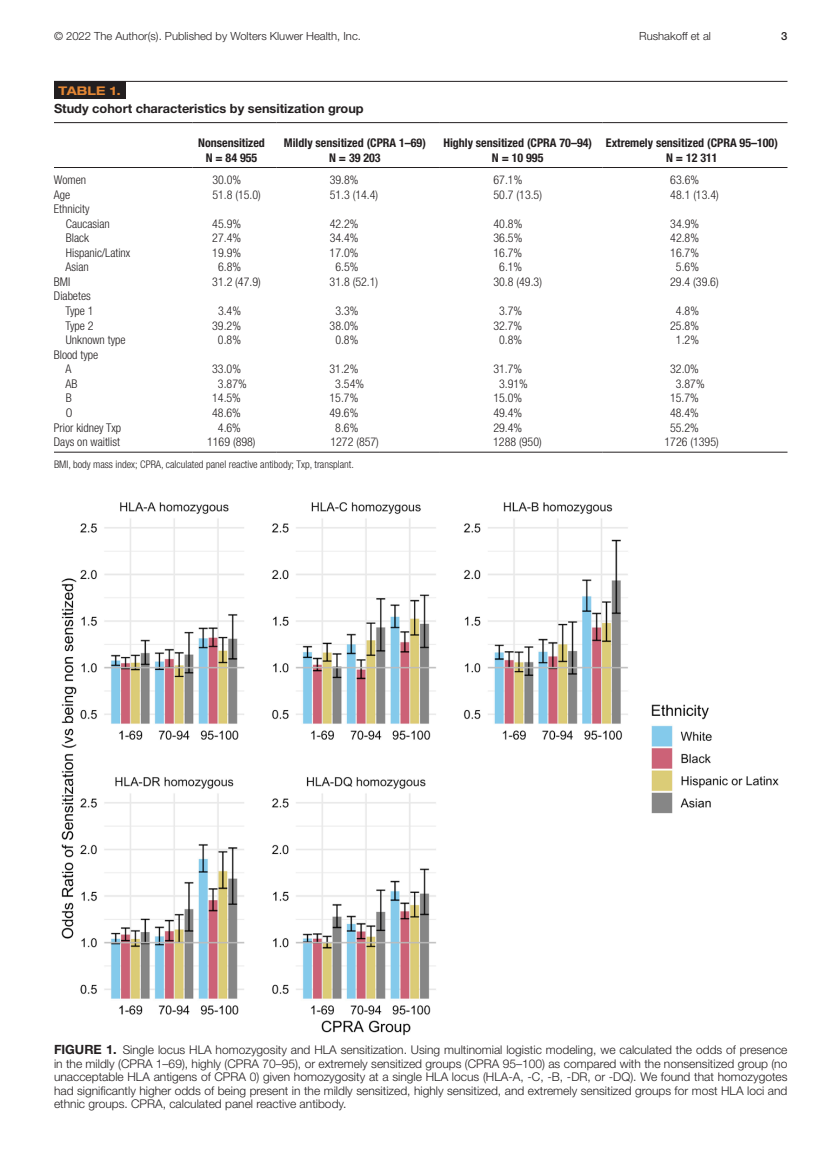
<style>
.page{position:relative;width:837px;height:1161px;background:#fff}
.page>*{position:absolute;margin:0;border:0;box-sizing:border-box;transform-origin:0 0}
.t1{font:700 12.75px "Helvetica Neue LT Std";color:#231f20}
.t2{font:300 12px/13.5px "Helvetica Neue LT Std";color:#231f20;text-align:justify}
.t3{font:300 condensed 12px/14.5px "Helvetica Neue LT Std";color:#231f20}
.t4{font:700 condensed 12px/15px "Helvetica Neue LT Std";color:#231f20;text-align:center}
.t5{font:700 expanded 12px "Helvetica Neue LT Std";color:#e38634}
.t6{font:300 11.25px "Helvetica Neue LT Std";color:#231f20}
.t7{font:500 11.25px "Helvetica Neue LT Std";color:#231f20}
.t8{font:300 condensed 10.5px "Helvetica Neue LT Std";color:#231f20}
.s1{font-weight:700;font-size:12.75px}
</style>
<div class="page">
<hr style="left:54px;top:122px;width:138px;height:1px;background:#231f20">
<hr style="left:54px;top:167px;width:138px;height:1px;background:#231f20">
<hr style="left:54px;top:452px;width:138px;height:1px;background:#231f20">
<hr style="left:192px;top:452px;width:85px;height:1px;background:#231f20">
<hr style="left:277px;top:452px;width:162px;height:1px;background:#231f20">
<hr style="left:439px;top:452px;width:163px;height:1px;background:#231f20">
<hr style="left:602px;top:452px;width:186px;height:1px;background:#231f20">
<hr style="left:192px;top:122px;width:85px;height:1px;background:#231f20">
<hr style="left:192px;top:167px;width:85px;height:1px;background:#231f20">
<hr style="left:277px;top:122px;width:162px;height:1px;background:#231f20">
<hr style="left:277px;top:167px;width:162px;height:1px;background:#231f20">
<hr style="left:439px;top:122px;width:163px;height:1px;background:#231f20">
<hr style="left:439px;top:167px;width:163px;height:1px;background:#231f20">
<hr style="left:602px;top:122px;width:186px;height:1px;background:#231f20">
<hr style="left:602px;top:167px;width:186px;height:1px;background:#231f20">
<div style="left:54px;top:81px;width:71px;height:18px;background:#231f20"></div>
<hr style="left:54px;top:81px;width:734px;height:1px;background:#231f20">
<img style="left:61px;top:502px;width:718px;height:534px">
<p class="t6" style="left:54px;top:29px;width:309px">© 2022 The Author(s). Published by Wolters Kluwer Health, Inc.</p>
<p class="t6" style="left:639px;top:29px;width:73px">Rushakoff et al</p>
<p class="t7" style="left:781px;top:29px;width:8px">3</p>
<p class="t5" style="left:58px;top:83px;width:64px">TABLE 1.</p>
<p class="t1" style="left:54px;top:101px;width:311px">Study cohort characteristics by sensitization group</p>
<p class="t4" style="left:198px;top:135px;width:68px">Nonsensitized<br>N = 84 955</p>
<p class="t4" style="left:284px;top:135px;width:144px">Mildly sensitized (CPRA 1–69)<br>N = 39 203</p>
<p class="t4" style="left:443px;top:135px;width:150px">Highly sensitized (CPRA 70–94)<br>N = 10 995</p>
<p class="t4" style="left:606px;top:135px;width:174px">Extremely sensitized (CPRA 95–100)<br>N = 12 311</p>
<p class="t3" style="left:54px;top:172px;width:34px">Women</p>
<p class="t3" style="left:212px;top:172px;width:30px">30.0%</p>
<p class="t3" style="left:330px;top:172px;width:30px">39.8%</p>
<p class="t3" style="left:494px;top:172px;width:30px">67.1%</p>
<p class="t3" style="left:670px;top:172px;width:30px">63.6%</p>
<p class="t3" style="left:54px;top:187px;width:18px">Age</p>
<p class="t3" style="left:212px;top:187px;width:50px">51.8 (15.0)</p>
<p class="t3" style="left:330px;top:187px;width:50px">51.3 (14.4)</p>
<p class="t3" style="left:494px;top:187px;width:50px">50.7 (13.5)</p>
<p class="t3" style="left:670px;top:187px;width:50px">48.1 (13.4)</p>
<p class="t3" style="left:66px;top:201px;width:45px;text-indent:-12px">Ethnicity<br>Caucasian</p>
<p class="t3" style="left:212px;top:216px;width:30px">45.9%</p>
<p class="t3" style="left:330px;top:216px;width:30px">42.2%</p>
<p class="t3" style="left:494px;top:216px;width:30px">40.8%</p>
<p class="t3" style="left:670px;top:216px;width:30px">34.9%</p>
<p class="t3" style="left:66px;top:231px;width:25px">Black</p>
<p class="t3" style="left:212px;top:231px;width:30px">27.4%</p>
<p class="t3" style="left:330px;top:231px;width:30px">34.4%</p>
<p class="t3" style="left:494px;top:231px;width:30px">36.5%</p>
<p class="t3" style="left:670px;top:231px;width:30px">42.8%</p>
<p class="t3" style="left:66px;top:245px;width:66px">Hispanic/Latinx</p>
<p class="t3" style="left:212px;top:245px;width:30px">19.9%</p>
<p class="t3" style="left:330px;top:245px;width:30px">17.0%</p>
<p class="t3" style="left:494px;top:245px;width:30px">16.7%</p>
<p class="t3" style="left:670px;top:245px;width:30px">16.7%</p>
<p class="t3" style="left:65px;top:260px;width:25px">Asian</p>
<p class="t3" style="left:218px;top:260px;width:25px">6.8%</p>
<p class="t3" style="left:335px;top:260px;width:25px">6.5%</p>
<p class="t3" style="left:499px;top:260px;width:25px">6.1%</p>
<p class="t3" style="left:676px;top:260px;width:25px">5.6%</p>
<p class="t3" style="left:54px;top:274px;width:18px">BMI</p>
<p class="t3" style="left:212px;top:274px;width:50px">31.2 (47.9)</p>
<p class="t3" style="left:330px;top:274px;width:50px">31.8 (52.1)</p>
<p class="t3" style="left:493px;top:274px;width:50px">30.8 (49.3)</p>
<p class="t3" style="left:670px;top:274px;width:50px">29.4 (39.6)</p>
<p class="t3" style="left:54px;top:289px;width:41px;text-align:right">Diabetes<br>Type 1</p>
<p class="t3" style="left:218px;top:303px;width:25px">3.4%</p>
<p class="t3" style="left:335px;top:303px;width:25px">3.3%</p>
<p class="t3" style="left:499px;top:303px;width:25px">3.7%</p>
<p class="t3" style="left:676px;top:303px;width:25px">4.8%</p>
<p class="t3" style="left:65px;top:318px;width:30px">Type 2</p>
<p class="t3" style="left:212px;top:318px;width:30px">39.2%</p>
<p class="t3" style="left:330px;top:318px;width:30px">38.0%</p>
<p class="t3" style="left:493px;top:318px;width:30px">32.7%</p>
<p class="t3" style="left:670px;top:318px;width:30px">25.8%</p>
<p class="t3" style="left:66px;top:333px;width:61px">Unknown type</p>
<p class="t3" style="left:218px;top:333px;width:25px">0.8%</p>
<p class="t3" style="left:335px;top:333px;width:25px">0.8%</p>
<p class="t3" style="left:499px;top:333px;width:25px">0.8%</p>
<p class="t3" style="left:676px;top:333px;width:25px">1.2%</p>
<p class="t3" style="left:65px;top:347px;width:34px;text-indent:-12px">Blood type<br>A</p>
<p class="t3" style="left:212px;top:362px;width:30px">33.0%</p>
<p class="t3" style="left:330px;top:362px;width:30px">31.2%</p>
<p class="t3" style="left:493px;top:362px;width:30px">31.7%</p>
<p class="t3" style="left:670px;top:362px;width:30px">32.0%</p>
<p class="t3" style="left:65px;top:376px;width:13px">AB</p>
<p class="t3" style="left:218px;top:376px;width:30px">3.87%</p>
<p class="t3" style="left:335px;top:376px;width:30px">3.54%</p>
<p class="t3" style="left:499px;top:376px;width:30px">3.91%</p>
<p class="t3" style="left:676px;top:376px;width:30px">3.87%</p>
<p class="t3" style="left:66px;top:391px;width:7px">B</p>
<p class="t3" style="left:212px;top:391px;width:30px">14.5%</p>
<p class="t3" style="left:330px;top:391px;width:30px">15.7%</p>
<p class="t3" style="left:493px;top:391px;width:30px">15.0%</p>
<p class="t3" style="left:670px;top:391px;width:30px">15.7%</p>
<p class="t3" style="left:66px;top:405px;width:8px">O</p>
<p class="t3" style="left:212px;top:405px;width:30px">48.6%</p>
<p class="t3" style="left:330px;top:405px;width:30px">49.6%</p>
<p class="t3" style="left:493px;top:405px;width:30px">49.4%</p>
<p class="t3" style="left:670px;top:405px;width:30px">48.4%</p>
<p class="t3" style="left:54px;top:420px;width:69px">Prior kidney Txp</p>
<p class="t3" style="left:218px;top:420px;width:25px">4.6%</p>
<p class="t3" style="left:335px;top:420px;width:25px">8.6%</p>
<p class="t3" style="left:493px;top:420px;width:30px">29.4%</p>
<p class="t3" style="left:670px;top:420px;width:30px">55.2%</p>
<p class="t3" style="left:54px;top:435px;width:68px">Days on waitlist</p>
<p class="t3" style="left:207px;top:435px;width:50px">1169 (898)</p>
<p class="t3" style="left:330px;top:435px;width:50px">1272 (857)</p>
<p class="t3" style="left:493px;top:435px;width:50px">1288 (950)</p>
<p class="t3" style="left:665px;top:435px;width:56px">1726 (1395)</p>
<p class="t8" style="left:54px;top:458px;width:301px">BMI, body mass index; CPRA, calculated panel reactive antibody; Txp, transplant.</p>
<p class="t2" style="left:54px;top:1043px;width:735px"><span class="s1">FIGURE 1.</span> Single locus HLA homozygosity and HLA sensitization. Using multinomial logistic modeling, we calculated the odds of presence in the mildly (CPRA 1–69), highly (CPRA 70–95), or extremely sensitized groups (CPRA 95–100) as compared with the nonsensitized group (no unacceptable HLA antigens of CPRA 0) given homozygosity at a single HLA locus (HLA-A, -C, -B, -DR, or -DQ). We found that homozygotes had significantly higher odds of being present in the mildly sensitized, highly sensitized, and extremely sensitized groups for most HLA loci and ethnic groups. CPRA, calculated panel reactive antibody.</p>
</div>
